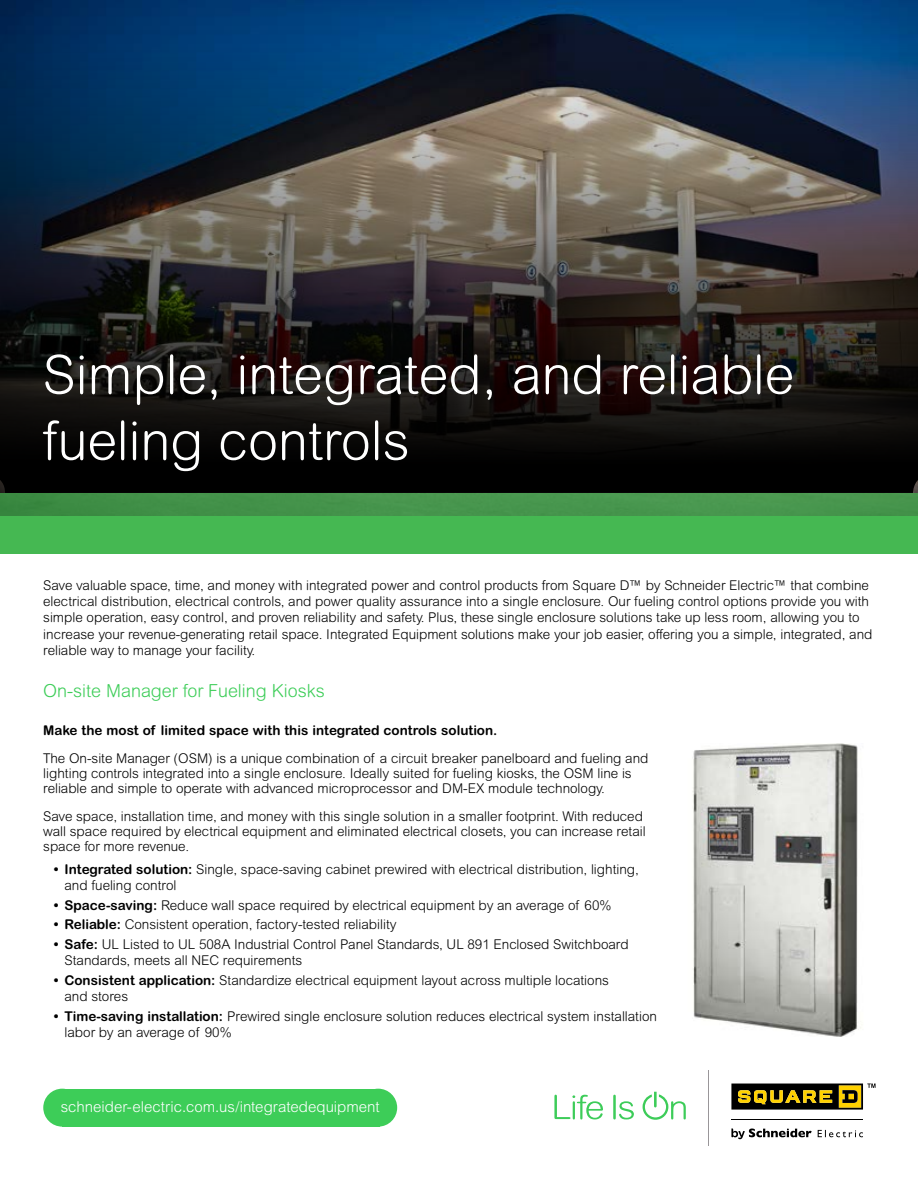
<style>
.page{position:relative;width:918px;height:1188px;background:#fff}
.page>*{position:absolute;margin:0;border:0;box-sizing:border-box;transform-origin:0 0}
.t1{font:300 54px/66px "Arial Rounded MT Pro";color:#fff}
.t2{font:300 18px "Arial Rounded MT Pro";color:#3dcd58}
.t3{font:300 15px "Arial MT Std";color:#fff}
.t4{font:300 13.5px/16.2px "Arial Rounded MT Pro";color:#000}
.t5{font:700 13.5px "Arial Rounded MT Pro";color:#000}
.s1{font-weight:700}
</style>
<div class="page">
<img style="left:0;top:0;width:918px;height:29px">
<svg style="left:0;top:29px;width:918px;height:464px;background:#292f36"></svg>
<div style="left:0;top:516px;width:918px;height:38px;background:#45b852"></div>
<div style="left:0;top:493px;width:918px;height:23px;background:#46944c"></div>
<svg style="left:554px;top:1095px;width:49px;height:24px"></svg>
<svg style="left:613px;top:1095px;width:21px;height:24px"></svg>
<svg style="left:643px;top:1092px;width:43px;height:28px"></svg>
<hr style="left:708px;top:1070px;width:1px;height:75px;background:#999699">
<hr style="left:732px;top:1119px;width:131px;height:1px;background:#000">
<svg style="left:731px;top:1128px;width:132px;height:11px"></svg>
<svg style="left:731px;top:1084px;width:145px;height:26px;background:#645821"></svg>
<div style="left:62px;top:1089px;width:318px;height:38px;background:#3dcd58"></div>
<div style="left:359px;top:1089px;width:38px;height:38px;background:#3dcd58;border-radius:50%"></div>
<div style="left:43px;top:1089px;width:38px;height:38px;background:#3dcd58;border-radius:50%"></div>
<img style="left:692px;top:743px;width:169px;height:294px">
<h1 class="t1" style="left:43px;top:344px;width:753px">Simple, integrated, and reliable fueling controls</h1>
<p class="t4" style="left:43px;top:578px;width:831px">Save valuable space, time, and money with integrated power and control products from Square D™ by Schneider Electric™ that combine electrical distribution, electrical controls, and power quality assurance into a single enclosure. Our fueling control options provide you with simple operation, easy control, and proven reliability and safety. Plus, these single enclosure solutions take up less room, allowing you to increase your revenue-generating retail space. Integrated Equipment solutions make your job easier, offering you a simple, integrated, and reliable way to manage your facility.</p>
<h2 class="t2" style="left:43px;top:680px;width:283px">On-site Manager for Fueling Kiosks</h2>
<p class="t5" style="left:43px;top:722px;width:456px">Make the most of limited space with this integrated controls solution.</p>
<p class="t4" style="left:43px;top:751px;width:607px;line-height:15px">The On-site Manager (OSM) is a unique combination of a circuit breaker panelboard and fueling and lighting controls integrated into a single enclosure. Ideally suited for fueling kiosks, the OSM line is reliable and simple to operate with advanced microprocessor and DM-EX module technology.</p>
<p class="t4" style="left:43px;top:809px;width:604px;line-height:15px">Save space, installation time, and money with this single solution in a smaller footprint. With reduced wall space required by electrical equipment and eliminated electrical closets, you can increase retail space for more revenue.</p>
<p class="t4" style="left:65px;top:861px;width:576px;text-indent:-11px"><span class="s1">• Integrated solution:</span> Single, space-saving cabinet prewired with electrical distribution, lighting, and fueling control</p>
<p class="t4" style="left:54px;top:897px;width:559px"><span class="s1">• Space-saving:</span> Reduce wall space required by electrical equipment by an average of 60%</p>
<p class="t4" style="left:54px;top:917px;width:344px"><span class="s1">• Reliable:</span> Consistent operation, factory-tested reliability</p>
<p class="t4" style="left:65px;top:936px;width:566px;text-indent:-11px"><span class="s1">• Safe:</span> UL Listed to UL 508A Industrial Control Panel Standards, UL 891 Enclosed Switchboard<br>Standards, meets all NEC requirements</p>
<p class="t4" style="left:65px;top:972px;width:546px;text-indent:-11px"><span class="s1">• Consistent application:</span> Standardize electrical equipment layout across multiple locations and stores</p>
<p class="t4" style="left:65px;top:1008px;width:594px;text-indent:-11px"><span class="s1">• Time-saving installation:</span> Prewired single enclosure solution reduces electrical system installation labor by an average of 90%</p>
<p class="t3" style="left:61px;top:1098px;width:321px">schneider-electric.com.us/integratedequipment</p>
</div>
